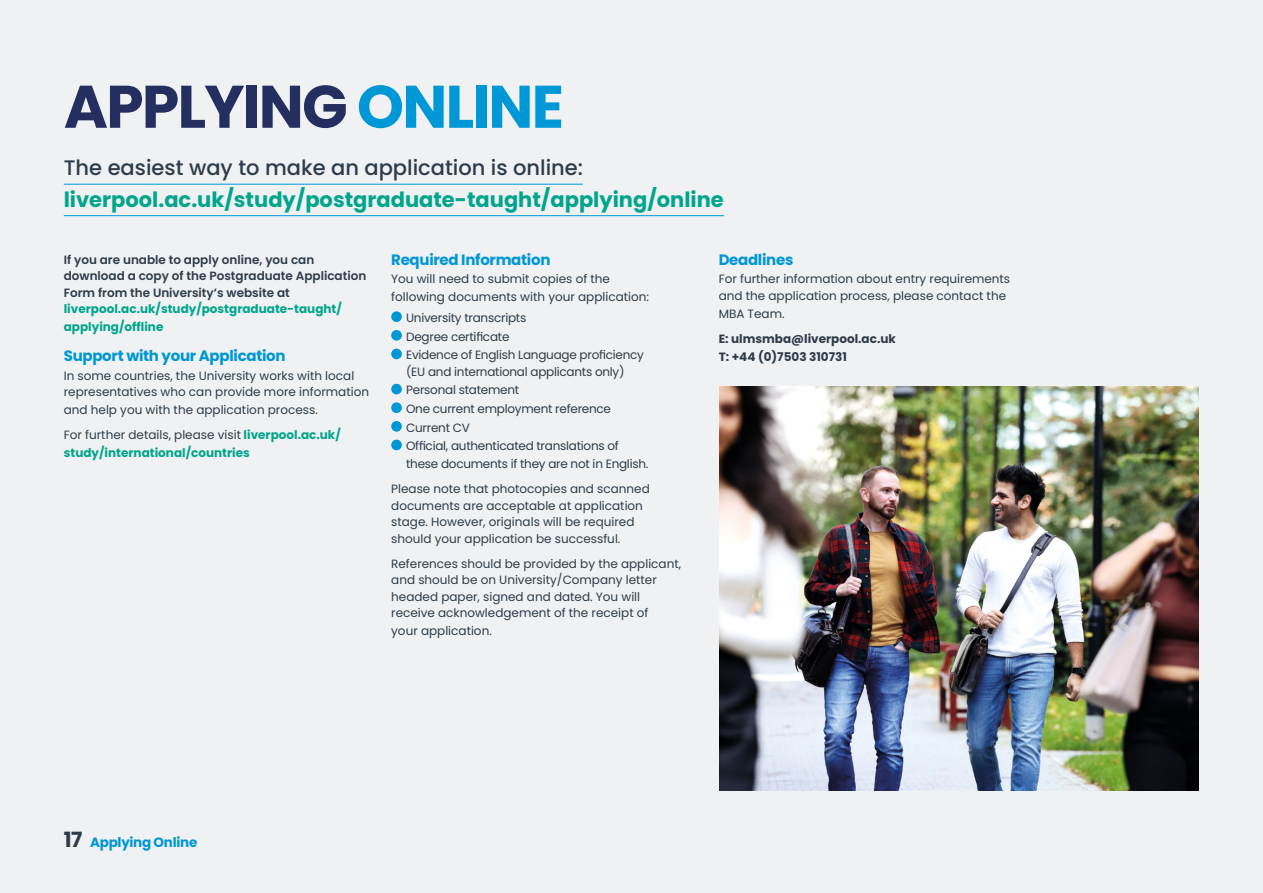
<style>
.page{position:relative;width:1263px;height:893px;background:#eff1f2}
.page>*{position:absolute;margin:0;border:0;box-sizing:border-box;transform-origin:0 0}
.t1{font:700 60px "Poppins";letter-spacing:-.03em;color:#242f60}
.t2{font:700 21px "Poppins";color:#00a58d}
.t3{font:500 21px "Poppins";color:#2d3c4b}
.t4{font:700 15px "Poppins";letter-spacing:-.02em;color:#0097d6}
.t5{font:700 13.5px "Poppins";letter-spacing:-.02em;color:#0097d6}
.t6{font:12px/16.5px "Poppins";color:#2d3c4b}
.t7{font:12px/18.5px "Poppins";letter-spacing:-.02em;color:#2d3c4b}
.t8{font:600 12px/16.5px "Poppins";color:#2d3c4b}
.t9{font:700 12px/18px "Poppins";color:#00a58d}
.t10{font:700 12px/18px "Poppins";color:#2d3c4b}
.s1{color:#0097d6}
.s2{font-weight:700;color:#00a58d}
.s3{font-size:21px;color:#2d3c4b}
</style>
<div class="page">
<hr style="left:64px;top:184px;width:519px;height:1px;background:#0097d6">
<hr style="left:64px;top:215px;width:660px;height:1px;background:#0097d6">
<div style="left:391px;top:311px;width:11px;height:11px;background:#0097d6;border-radius:50%"></div>
<div style="left:391px;top:330px;width:11px;height:11px;background:#0097d6;border-radius:50%"></div>
<div style="left:391px;top:349px;width:11px;height:10px;background:#0097d6;border-radius:50%"></div>
<div style="left:391px;top:384px;width:11px;height:10px;background:#0097d6;border-radius:50%"></div>
<div style="left:391px;top:402px;width:11px;height:11px;background:#0097d6;border-radius:50%"></div>
<div style="left:391px;top:421px;width:11px;height:11px;background:#0097d6;border-radius:50%"></div>
<div style="left:391px;top:440px;width:11px;height:10px;background:#0097d6;border-radius:50%"></div>
<img style="left:719px;top:387px;width:479px;height:404px">
<h1 class="t1" style="left:64px;top:72px;width:502px">APPLYING <span class="s1">ONLINE</span></h1>
<h2 class="t3" style="left:64px;top:156px;width:521px">The easiest way to make an application is online:</h2>
<h2 class="t2" style="left:64px;top:187px;width:662px">liverpool.ac.uk/study/postgraduate-taught/applying/online</h2>
<p class="t8" style="left:64px;top:251px;width:304px">If you are unable to apply online, you can download a copy of the Postgraduate Application<br>Form from the University’s website at</p>
<p class="t9" style="left:64px;top:300px;width:280px">liverpool.ac.uk/study/postgraduate-taught/ applying/offline</p>
<p class="t4" style="left:64px;top:347px;width:223px">Support with your Application</p>
<p class="t6" style="left:64px;top:367px;width:307px">In some countries, the University works with local representatives who can provide more information</p>
<p class="t6" style="left:64px;top:397px;width:279px;line-height:25px">and help you with the application process.<br>For further details, please visit <span class="s2">liverpool.ac.uk/</span></p>
<p class="t9" style="left:64px;top:444px;width:188px">study/international/countries</p>
<p class="t4" style="left:391px;top:251px;width:161px">Required Information</p>
<p class="t6" style="left:391px;top:270px;width:259px;line-height:18px">You will need to submit copies of the following documents with your application:</p>
<p class="t7" style="left:406px;top:309px;width:239px">University transcripts<br>Degree certificate<br>Evidence of English Language proficiency</p>
<p class="t7" style="left:406px;top:362px;width:244px">(EU and international applicants only)<br>Personal statement<br>One current employment reference<br>Current CV<br>Official, authenticated translations of these documents if they are not in English.</p>
<p class="t6" style="left:391px;top:481px;width:260px">Please note that photocopies and scanned documents are acceptable at application stage. However, originals will be required should your application be successful.</p>
<p class="t6" style="left:391px;top:555px;width:291px">References should be provided by the applicant, and should be on University/Company letter headed paper, signed and dated. You will receive acknowledgement of the receipt of</p>
<p class="t6" style="left:391px;top:623px;width:102px">your application.</p>
<p class="t4" style="left:719px;top:251px;width:76px">Deadlines</p>
<p class="t6" style="left:719px;top:271px;width:293px">For further information about entry requirements and the application process, please contact the</p>
<p class="t6" style="left:719px;top:305px;width:67px">MBA Team.</p>
<p class="t10" style="left:719px;top:330px;width:179px">E: ulmsmba@liverpool.ac.uk<br>T: +44 (0)7503 310731</p>
<p class="t5" style="left:64px;top:834px;width:135px"><span class="s3">17</span> Applying Online</p>
</div>
